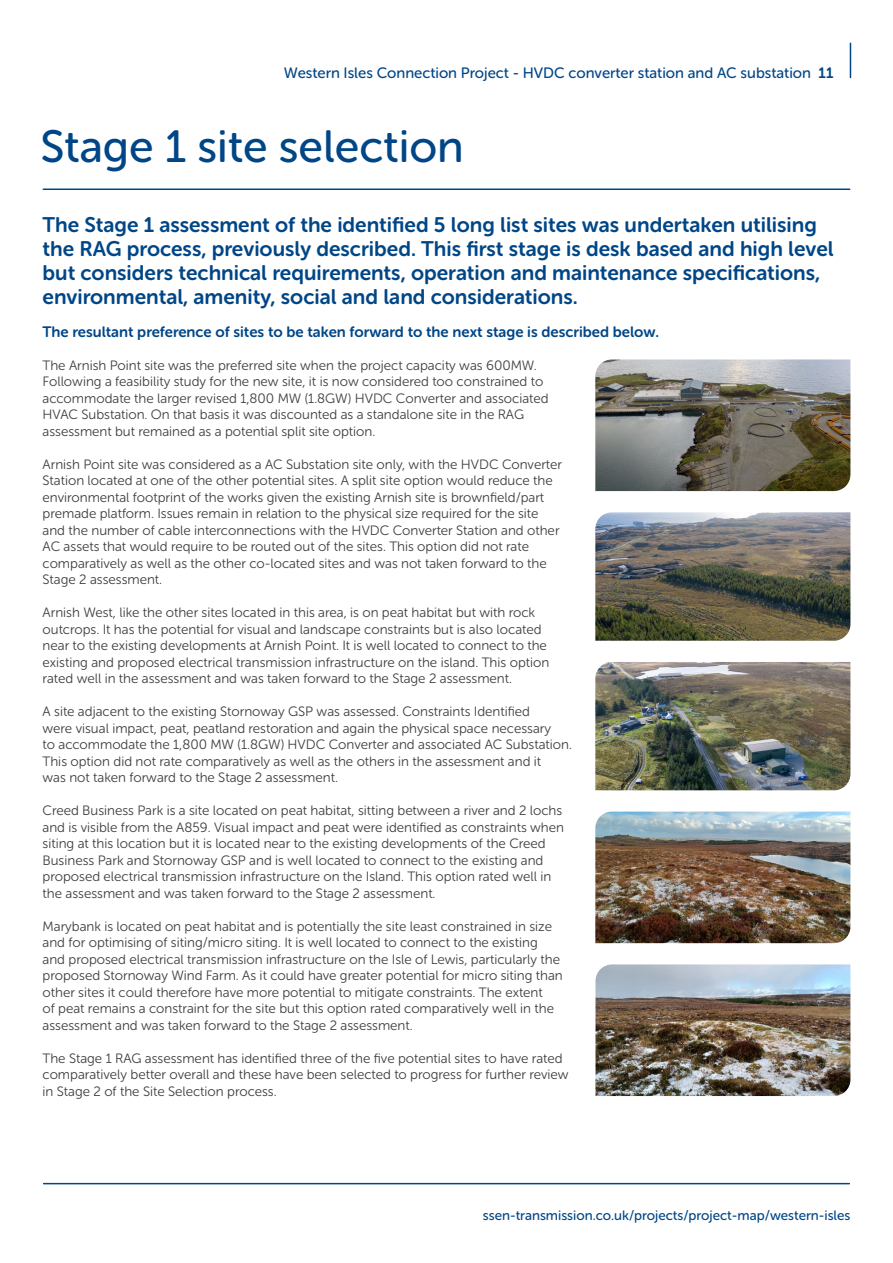
<style>
.page{position:relative;width:893px;height:1263px;background:#fff}
.page>*{position:absolute;margin:0;border:0;box-sizing:border-box;transform-origin:0 0}
.Heading{font:45px "Museo Sans Rounded 500";color:#004687}
.Subheading{font:21px/24px "Museo Sans Rounded 700";color:#004687}
.Subheading-2{font:15px "Museo Sans Rounded 700";color:#004687}
.t1{font:15px "Museo Sans Rounded 500";color:#004687}
.Body{font:13.5px/16.5px "Museo Sans Rounded 300";color:#3e3e3f}
.t2{font:13.5px "Museo Sans Rounded 500";color:#004687}
.s1{font-family:"Museo Sans Rounded 700"}
</style>
<div class="page">
<hr style="left:44px;top:1183px;width:805px;height:1px;background:#004687">
<hr style="left:850px;top:43px;width:1px;height:34px;background:#004687">
<hr style="left:43px;top:188px;width:807px;height:2px;background:#004687">
<img style="left:595px;top:359px;width:255px;height:132px">
<img style="left:595px;top:811px;width:255px;height:132px">
<img style="left:595px;top:964px;width:255px;height:132px">
<img style="left:595px;top:512px;width:255px;height:129px">
<img style="left:595px;top:662px;width:255px;height:128px">
<p class="t1" style="left:284px;top:65px;width:551px">Western Isles Connection Project - HVDC converter station and AC substation <span class="s1">11</span></p>
<p class="Heading" style="left:40px;top:122px;width:425px">Stage 1 site selection</p>
<p class="Subheading" style="left:43px;top:212px;width:776px">The Stage 1 assessment of the identified 5 long list sites was undertaken utilising</p>
<p class="Subheading" style="left:43px;top:236px;width:793px">the RAG process, previously described. This first stage is desk based and high level but considers technical requirements, operation and maintenance specifications, environmental, amenity, social and land considerations.</p>
<p class="Subheading-2" style="left:43px;top:324px;width:618px">The resultant preference of sites to be taken forward to the next stage is described below.</p>
<p class="Body" style="left:43px;top:357px;width:496px">The Arnish Point site was the preferred site when the project capacity was 600MW.</p>
<p class="Body" style="left:43px;top:373px;width:502px">Following a feasibility study for the new site, it is now considered too constrained to</p>
<p class="Body" style="left:43px;top:390px;width:507px">accommodate the larger revised 1,800 MW (1.8GW) HVDC Converter and associated<br>HVAC Substation. On that basis it was discounted as a standalone site in the RAG</p>
<p class="Body" style="left:43px;top:423px;width:334px">assessment but remained as a potential split site option.</p>
<p class="Body" style="left:43px;top:456px;width:521px">Arnish Point site was considered as a AC Substation site only, with the HVDC Converter<br>Station located at one of the other potential sites. A split site option would reduce the environmental footprint of the works given the existing Arnish site is brownfield/part</p>
<p class="Body" style="left:43px;top:505px;width:497px">premade platform. Issues remain in relation to the physical size required for the site</p>
<p class="Body" style="left:43px;top:522px;width:518px">and the number of cable interconnections with the HVDC Converter Station and other<br>AC assets that would require to be routed out of the sites. This option did not rate</p>
<p class="Body" style="left:43px;top:555px;width:506px">comparatively as well as the other co-located sites and was not taken forward to the<br>Stage 2 assessment.</p>
<p class="Body" style="left:43px;top:604px;width:494px">Arnish West, like the other sites located in this area, is on peat habitat but with rock</p>
<p class="Body" style="left:43px;top:621px;width:500px">outcrops. It has the potential for visual and landscape constraints but is also located</p>
<p class="Body" style="left:43px;top:637px;width:506px">near to the existing developments at Arnish Point. It is well located to connect to the</p>
<p class="Body" style="left:43px;top:654px;width:508px">existing and proposed electrical transmission infrastructure on the island. This option rated well in the assessment and was taken forward to the Stage 2 assessment.</p>
<p class="Body" style="left:43px;top:703px;width:489px">A site adjacent to the existing Stornoway GSP was assessed. Constraints Identified</p>
<p class="Body" style="left:43px;top:720px;width:510px">were visual impact, peat, peatland restoration and again the physical space necessary</p>
<p class="Body" style="left:43px;top:736px;width:531px">to accommodate the 1,800 MW (1.8GW) HVDC Converter and associated AC Substation.<br>This option did not rate comparatively as well as the others in the assessment and it</p>
<p class="Body" style="left:43px;top:769px;width:297px">was not taken forward to the Stage 2 assessment.</p>
<p class="Body" style="left:43px;top:802px;width:523px">Creed Business Park is a site located on peat habitat, sitting between a river and 2 lochs and is visible from the A859. Visual impact and peat were identified as constraints when siting at this location but it is located near to the existing developments of the Creed Business Park and Stornoway GSP and is well located to connect to the existing and proposed electrical transmission infrastructure on the Island. This option rated well in the assessment and was taken forward to the Stage 2 assessment.</p>
<p class="Body" style="left:43px;top:918px;width:522px">Marybank is located on peat habitat and is potentially the site least constrained in size and for optimising of siting/micro siting. It is well located to connect to the existing and proposed electrical transmission infrastructure on the Isle of Lewis, particularly the proposed Stornoway Wind Farm. As it could have greater potential for micro siting than other sites it could therefore have more potential to mitigate constraints. The extent<br>of peat remains a constraint for the site but this option rated comparatively well in the assessment and was taken forward to the Stage 2 assessment.</p>
<p class="Body" style="left:43px;top:1050px;width:528px">The Stage 1 RAG assessment has identified three of the five potential sites to have rated comparatively better overall and these have been selected to progress for further review in Stage 2 of the Site Selection process.</p>
<p class="t2" style="left:483px;top:1208px;width:369px">ssen-transmission.co.uk/projects/project-map/western-isles</p>
</div>
